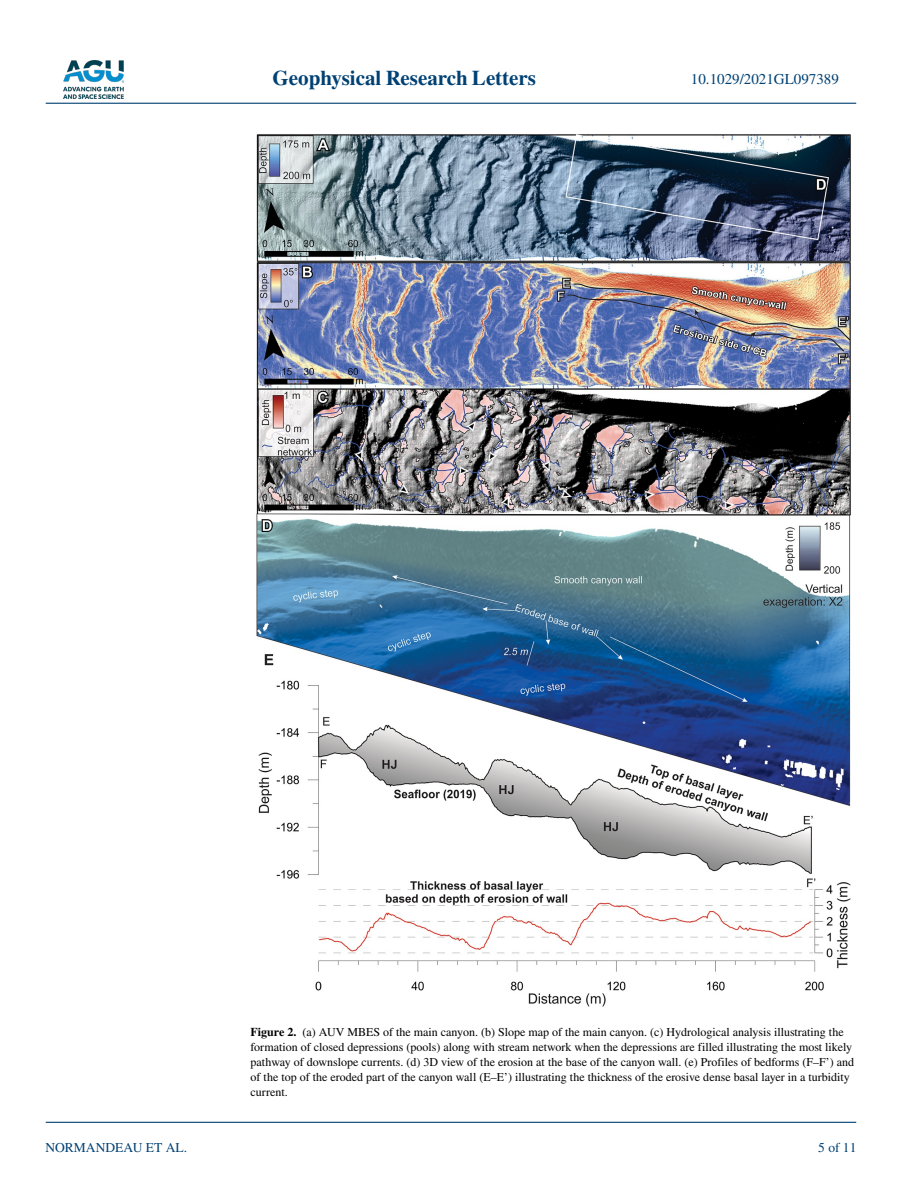
<style>
.page{position:relative;width:902px;height:1183px;background:#fff}
.page>*{position:absolute;margin:0;border:0;box-sizing:border-box;transform-origin:0 0}
.t1{font:700 21px "STIX";color:#004174}
.t2{font:15px "STIX";color:#004174}
.t3{font:13.5px "STIX";color:#004174}
.t4{font:12px/15px "STIX";color:#000}
.s1{font-weight:700}
</style>
<div class="page">
<img style="left:63px;top:60px;width:60px;height:39px">
<hr style="left:46px;top:103px;width:810px;height:1px;background:#004174">
<hr style="left:46px;top:1121px;width:810px;height:1px;background:#004174">
<img style="left:256px;top:134px;width:595px;height:872px">
<h1 class="t1" style="left:272px;top:66px;width:265px">Geophysical Research Letters</h1>
<p class="t2" style="left:691px;top:69px;width:149px">10.1029/2021GL097389</p>
<p class="t3" style="left:45px;top:1138px;width:143px">NORMANDEAU ET AL.</p>
<p class="t4" style="left:250px;top:1024px;width:605px"><span class="s1">Figure 2.</span> (a) AUV MBES of the main canyon. (b) Slope map of the main canyon. (c) Hydrological analysis illustrating the formation of closed depressions (pools) along with stream network when the depressions are filled illustrating the most likely pathway of downslope currents. (d) 3D view of the erosion at the base of the canyon wall. (e) Profiles of bedforms (F–F’) and of the top of the eroded part of the canyon wall (E–E’) illustrating the thickness of the erosive dense basal layer in a turbidity current.</p>
<p class="t3" style="left:818px;top:1138px;width:40px">5 of 11</p>
</div>
